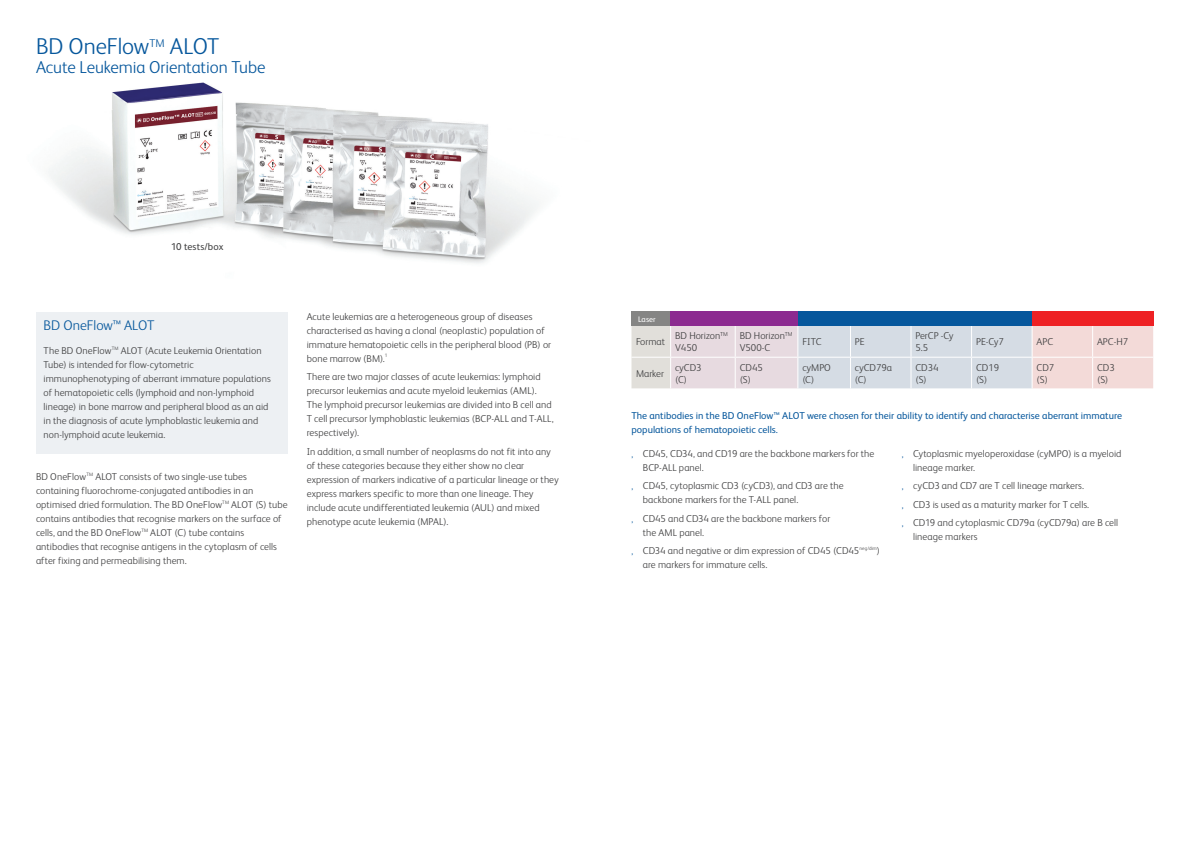
<style>
.page{position:relative;width:1191px;height:842px;background:#fff}
.page>*{position:absolute;margin:0;border:0;box-sizing:border-box;transform-origin:0 0}
.t1{font:300 23px "FS Albert Pro";letter-spacing:-.005em;color:#06579c}
.t2{font:300 17.2px "FS Albert Pro";letter-spacing:-.005em;color:#06579c}
.t3{font:300 14px "FS Albert Pro";color:#06579c}
.t4{font:300 10px/14px "FS Albert Pro";letter-spacing:.005em;color:#3e3e3f}
.t5{font:10px/14px "FS Albert Pro";color:#06579c}
.t6{font:10px "FS Albert Pro";letter-spacing:.01em;color:#3e3e3f}
.t7{font:8px "FS Albert Pro";color:#fff}
.s1{color:#06579c}
</style>
<div class="page">
<img style="left:48px;top:82px;width:491px;height:182px">
<div style="left:36px;top:312px;width:252px;height:142px;background:#edf0f3"></div>
<div style="left:631px;top:312px;width:39px;height:14px;background:#858584"></div>
<div style="left:670px;top:312px;width:128px;height:14px;background:#8c2a90"></div>
<div style="left:798px;top:312px;width:234px;height:14px;background:#06579c"></div>
<div style="left:1032px;top:312px;width:121px;height:14px;background:#ee2124"></div>
<svg style="left:631px;top:326px;width:522px;height:62px;background:#e1dbdf"></svg>
<hr style="left:670px;top:326px;width:1px;height:31px;background:#fff">
<hr style="left:734px;top:326px;width:1px;height:31px;background:#fff">
<hr style="left:797px;top:326px;width:1px;height:31px;background:#fff">
<hr style="left:850px;top:326px;width:1px;height:31px;background:#fff">
<hr style="left:910px;top:326px;width:1px;height:31px;background:#fff">
<hr style="left:971px;top:326px;width:1px;height:31px;background:#fff">
<hr style="left:1031px;top:326px;width:1px;height:31px;background:#fff">
<hr style="left:1092px;top:326px;width:1px;height:31px;background:#fff">
<hr style="left:631px;top:357px;width:39px;height:1px;background:#fff">
<hr style="left:670px;top:357px;width:65px;height:1px;background:#fff">
<hr style="left:670px;top:358px;width:1px;height:30px;background:#fff">
<hr style="left:735px;top:357px;width:63px;height:1px;background:#fff">
<hr style="left:734px;top:358px;width:1px;height:30px;background:#fff">
<hr style="left:798px;top:357px;width:52px;height:1px;background:#fff">
<hr style="left:797px;top:358px;width:1px;height:30px;background:#fff">
<hr style="left:850px;top:357px;width:61px;height:1px;background:#fff">
<hr style="left:850px;top:358px;width:1px;height:30px;background:#fff">
<hr style="left:911px;top:357px;width:60px;height:1px;background:#fff">
<hr style="left:910px;top:358px;width:1px;height:30px;background:#fff">
<hr style="left:971px;top:357px;width:61px;height:1px;background:#fff">
<hr style="left:971px;top:358px;width:1px;height:30px;background:#fff">
<hr style="left:1032px;top:357px;width:60px;height:1px;background:#fff">
<hr style="left:1031px;top:358px;width:1px;height:30px;background:#fff">
<hr style="left:1092px;top:357px;width:61px;height:1px;background:#fff">
<hr style="left:1092px;top:358px;width:1px;height:30px;background:#fff">
<h1 class="t1" style="left:36px;top:31px;width:185px">BD OneFlow<sup>TM</sup> ALOT</h1>
<h2 class="t2" style="left:36px;top:56px;width:231px">Acute Leukemia Orientation Tube</h2>
<p class="t6" style="left:171px;top:239px;width:54px">10 tests/box</p>
<h3 class="t3" style="left:44px;top:316px;width:112px">BD OneFlow™ ALOT</h3>
<p class="t4" style="left:44px;top:343px;width:229px">The BD OneFlow<sup>TM</sup> ALOT (Acute Leukemia Orientation Tube) is intended for flow-cytometric immunophenotyping of aberrant immature populations of hematopoietic cells (lymphoid and non-lymphoid lineage) in bone marrow and peripheral blood as an aid in the diagnosis of acute lymphoblastic leukemia and non-lymphoid acute leukemia.</p>
<p class="t4" style="left:36px;top:469px;width:253px">BD OneFlow<sup>TM</sup> ALOT consists of two single-use tubes containing fluorochrome-conjugated antibodies in an optimised dried formulation. The BD OneFlow<sup>TM</sup> ALOT (S) tube contains antibodies that recognise markers on the surface of cells, and the BD OneFlow<sup>TM</sup> ALOT (C) tube contains antibodies that recognise antigens in the cytoplasm of cells after fixing and permeabilising them.</p>
<p class="t4" style="left:307px;top:308px;width:246px">Acute leukemias are a heterogeneous group of diseases characterised as having a clonal (neoplastic) population of immature hematopoietic cells in the peripheral blood (PB) or bone marrow (BM).<sup>1</sup></p>
<p class="t4" style="left:307px;top:369px;width:248px">There are two major classes of acute leukemias: lymphoid precursor leukemias and acute myeloid leukemias (AML).<br>The lymphoid precursor leukemias are divided into B cell and T cell precursor lymphoblastic leukemias (BCP-ALL and T-ALL, respectively).</p>
<p class="t4" style="left:307px;top:443px;width:253px">In addition, a small number of neoplasms do not fit into any of these categories because they either show no clear expression of markers indicative of a particular lineage or they express markers specific to more than one lineage. They include acute undifferentiated leukemia (AUL) and mixed phenotype acute leukemia (MPAL).</p>
<p class="t7" style="left:638px;top:313px;width:19px">Laser</p>
<p class="t4" style="left:636px;top:334px;width:31px">Format</p>
<p class="t4" style="left:675px;top:329px;width:54px;line-height:12px">BD Horizon<sup>TM<br></sup>V450</p>
<p class="t4" style="left:739px;top:329px;width:54px;line-height:12px">BD Horizon<sup>TM<br></sup>V500-C</p>
<p class="t4" style="left:802px;top:334px;width:21px">FITC</p>
<p class="t4" style="left:855px;top:334px;width:11px">PE</p>
<p class="t4" style="left:915px;top:329px;width:39px;line-height:12px">PerCP -Cy<br>5.5</p>
<p class="t4" style="left:976px;top:334px;width:29px">PE-Cy7</p>
<p class="t4" style="left:1036px;top:334px;width:18px">APC</p>
<p class="t4" style="left:1097px;top:334px;width:33px">APC-H7</p>
<p class="t4" style="left:636px;top:366px;width:30px">Marker</p>
<p class="t4" style="left:675px;top:361px;width:28px;line-height:12px">cyCD3 (C)</p>
<p class="t4" style="left:739px;top:361px;width:25px;line-height:12px">CD45 (S)</p>
<p class="t4" style="left:802px;top:361px;width:30px;line-height:12px">cyMPO (C)</p>
<p class="t4" style="left:855px;top:361px;width:39px;line-height:12px">cyCD79a (C)</p>
<p class="t4" style="left:915px;top:361px;width:25px;line-height:12px">CD34 (S)</p>
<p class="t4" style="left:976px;top:361px;width:25px;line-height:12px">CD19 (S)</p>
<p class="t4" style="left:1036px;top:361px;width:19px;line-height:12px">CD7 (S)</p>
<p class="t4" style="left:1097px;top:361px;width:19px;line-height:12px">CD3 (S)</p>
<p class="t5" style="left:631px;top:408px;width:492px">The antibodies in the BD OneFlow™ ALOT were chosen for their ability to identify and characterise aberrant immature populations of hematopoietic cells.</p>
<p class="t4" style="left:643px;top:446px;width:233px;text-indent:-11px"><span class="s1">f</span> CD45, CD34, and CD19 are the backbone markers for the<br>BCP-ALL panel.</p>
<p class="t4" style="left:643px;top:478px;width:202px;text-indent:-11px"><span class="s1">f</span> CD45, cytoplasmic CD3 (cyCD3), and CD3 are the backbone markers for the T-ALL panel.</p>
<p class="t4" style="left:643px;top:511px;width:189px;text-indent:-11px"><span class="s1">f</span> CD45 and CD34 are the backbone markers for the AML panel.</p>
<p class="t4" style="left:643px;top:543px;width:239px;text-indent:-11px"><span class="s1">f</span> CD34 and negative or dim expression of CD45 (CD45<sup>neg/dim</sup>) are markers for immature cells.</p>
<p class="t4" style="left:913px;top:446px;width:210px;text-indent:-11px"><span class="s1">f</span> Cytoplasmic myeloperoxidase (cyMPO) is a myeloid lineage marker.</p>
<p class="t4" style="left:901px;top:476px;width:218px;line-height:18.5px"><span class="s1">f</span> cyCD3 and CD7 are T cell lineage markers.<br><span class="s1">f</span> CD3 is used as a maturity marker for T cells.<br><span class="s1">f</span> CD19 and cytoplasmic CD79a (cyCD79a) are B cell</p>
<p class="t4" style="left:913px;top:529px;width:66px">lineage markers</p>
</div>
